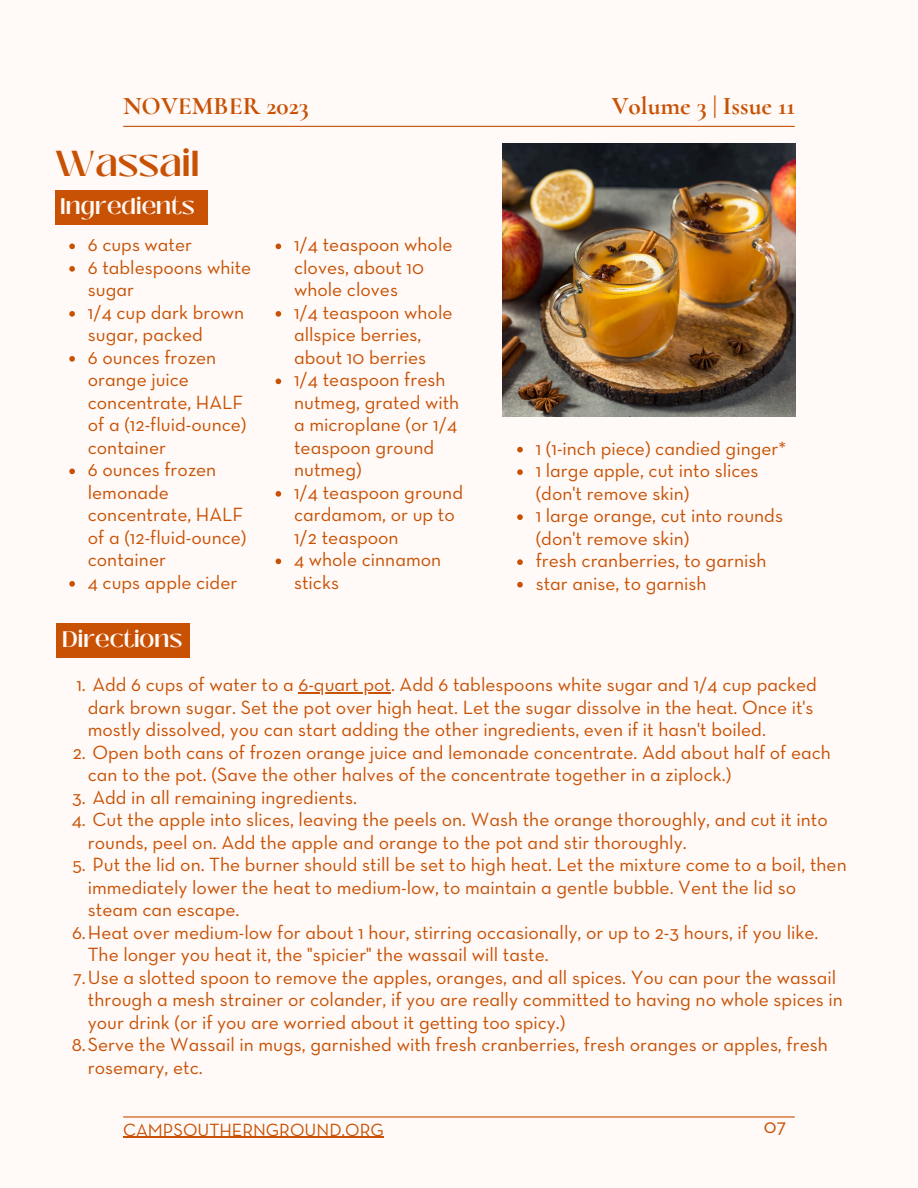
<style>
.page{position:relative;width:918px;height:1188px;background:#fff9f7}
.page>*{position:absolute;margin:0;border:0;box-sizing:border-box;transform-origin:0 0}
.t1{font:600 36px "Black Mango";color:#c85103}
.t2{font:700 25.35px "Cormorant";color:#c85103}
.t3{font:600 22.5px "Black Mango";color:#fff9f7}
.t4{font:21px "Neutraface Text";color:#c85103}
.t5{font:19.5px/22.5px "Neutraface Text Book Alt";color:#c85103}
.t6{font:18px "Neutraface Text";color:#c85103}
</style>
<div class="page">
<hr style="left:124px;top:126px;width:670px;height:1px;background:#c85103">
<img style="left:503px;top:143px;width:292px;height:273px">
<div style="left:55px;top:190px;width:153px;height:34px;background:#c85103"></div>
<svg style="left:69px;top:244px;width:6px;height:5px"></svg>
<svg style="left:69px;top:266px;width:6px;height:6px"></svg>
<svg style="left:69px;top:311px;width:6px;height:6px"></svg>
<svg style="left:69px;top:356px;width:6px;height:6px"></svg>
<svg style="left:69px;top:469px;width:6px;height:5px"></svg>
<svg style="left:69px;top:581px;width:6px;height:6px"></svg>
<div style="left:56px;top:623px;width:134px;height:35px;background:#c85103"></div>
<hr style="left:298px;top:693px;width:93px;height:1px;background:#c85103">
<svg style="left:276px;top:244px;width:5px;height:5px"></svg>
<svg style="left:276px;top:311px;width:5px;height:6px"></svg>
<svg style="left:276px;top:379px;width:5px;height:5px"></svg>
<svg style="left:276px;top:491px;width:5px;height:6px"></svg>
<svg style="left:276px;top:559px;width:5px;height:5px"></svg>
<hr style="left:124px;top:1116px;width:670px;height:2px;background:#c85103">
<svg style="left:517px;top:447px;width:6px;height:5px"></svg>
<svg style="left:517px;top:469px;width:6px;height:6px"></svg>
<svg style="left:517px;top:514px;width:6px;height:6px"></svg>
<svg style="left:517px;top:559px;width:6px;height:6px"></svg>
<svg style="left:517px;top:582px;width:6px;height:5px"></svg>
<hr style="left:123px;top:1137px;width:261px;height:1px;background:#c85103">
<p class="t2" style="left:123px;top:91px;width:187px">NOVEMBER 2023</p>
<p class="t2" style="left:612px;top:91px;width:185px">Volume 3 | Issue 11</p>
<h2 class="t1" style="left:55px;top:136px;width:147px">Wassail</h2>
<h3 class="t3" style="left:60px;top:190px;width:136px">Ingredients</h3>
<h1 class="t5" style="left:88px;top:235px;width:106px">6 cups water</h1>
<h4 class="t5" style="left:88px;top:257px;width:165px">6 tablespoons white sugar</h4>
<p class="t5" style="left:88px;top:302px;width:158px">1/4 cup dark brown sugar, packed</p>
<p class="t5" style="left:88px;top:347px;width:160px">6 ounces frozen orange juice concentrate, HALF of a (12-fluid-ounce) container</p>
<p class="t5" style="left:88px;top:460px;width:160px">6 ounces frozen lemonade concentrate, HALF of a (12-fluid-ounce) container</p>
<p class="t5" style="left:88px;top:572px;width:151px">4 cups apple cider</p>
<p class="t3" style="left:62px;top:622px;width:122px">Directions</p>
<p class="t5" style="left:76px;top:675px;width:742px">1. Add 6 cups of water to a 6-quart pot. Add 6 tablespoons white sugar and 1/4 cup packed</p>
<p class="t5" style="left:88px;top:697px;width:727px">dark brown sugar. Set the pot over high heat. Let the sugar dissolve in the heat. Once it's mostly dissolved, you can start adding the other ingredients, even if it hasn't boiled.</p>
<p class="t5" style="left:88px;top:742px;width:745px;text-indent:-15px">2. Open both cans of frozen orange juice and lemonade concentrate. Add about half of each can to the pot. (Save the other halves of the concentrate together in a ziplock.)</p>
<p class="t5" style="left:72px;top:787px;width:286px">3. Add in all remaining ingredients.</p>
<p class="t5" style="left:88px;top:810px;width:741px;text-indent:-16px">4. Cut the apple into slices, leaving the peels on. Wash the orange thoroughly, and cut it into rounds, peel on. Add the apple and orange to the pot and stir thoroughly.</p>
<p class="t5" style="left:88px;top:855px;width:760px;text-indent:-15px">5. Put the lid on. The burner should still be set to high heat. Let the mixture come to a boil, then immediately lower the heat to medium-low, to maintain a gentle bubble. Vent the lid so steam can escape.</p>
<p class="t5" style="left:88px;top:922px;width:732px;text-indent:-16px">6.Heat over medium-low for about 1 hour, stirring occasionally, or up to 2-3 hours, if you like.<br>The longer you heat it, the "spicier" the wassail will taste.</p>
<p class="t5" style="left:88px;top:967px;width:757px;text-indent:-15px">7.Use a slotted spoon to remove the apples, oranges, and all spices. You can pour the wassail through a mesh strainer or colander, if you are really committed to having no whole spices in your drink (or if you are worried about it getting too spicy.)</p>
<p class="t5" style="left:88px;top:1035px;width:742px;text-indent:-16px">8.Serve the Wassail in mugs, garnished with fresh cranberries, fresh oranges or apples, fresh rosemary, etc.</p>
<p class="t5" style="left:294px;top:235px;width:160px">1/4 teaspoon whole cloves, about 10 whole cloves</p>
<p class="t5" style="left:294px;top:302px;width:160px">1/4 teaspoon whole allspice berries, about 10 berries</p>
<h4 class="t5" style="left:294px;top:370px;width:167px">1/4 teaspoon fresh nutmeg, grated with a microplane (or 1/4 teaspoon ground nutmeg)</h4>
<p class="t5" style="left:294px;top:482px;width:170px">1/4 teaspoon ground cardamom, or up to<br>1/2 teaspoon</p>
<p class="t5" style="left:294px;top:550px;width:149px">4 whole cinnamon sticks</p>
<p class="t5" style="left:536px;top:438px;width:252px">1 (1-inch piece) candied ginger*</p>
<p class="t5" style="left:536px;top:461px;width:224px">1 large apple, cut into slices (don't remove skin)</p>
<p class="t5" style="left:536px;top:506px;width:249px">1 large orange, cut into rounds (don't remove skin)</p>
<p class="t5" style="left:536px;top:551px;width:232px">fresh cranberries, to garnish</p>
<h5 class="t5" style="left:536px;top:573px;width:172px">star anise, to garnish</h5>
<p class="t6" style="left:123px;top:1122px;width:262px">CAMPSOUTHERNGROUND.ORG</p>
<p class="t4" style="left:764px;top:1117px;width:24px">07</p>
</div>
